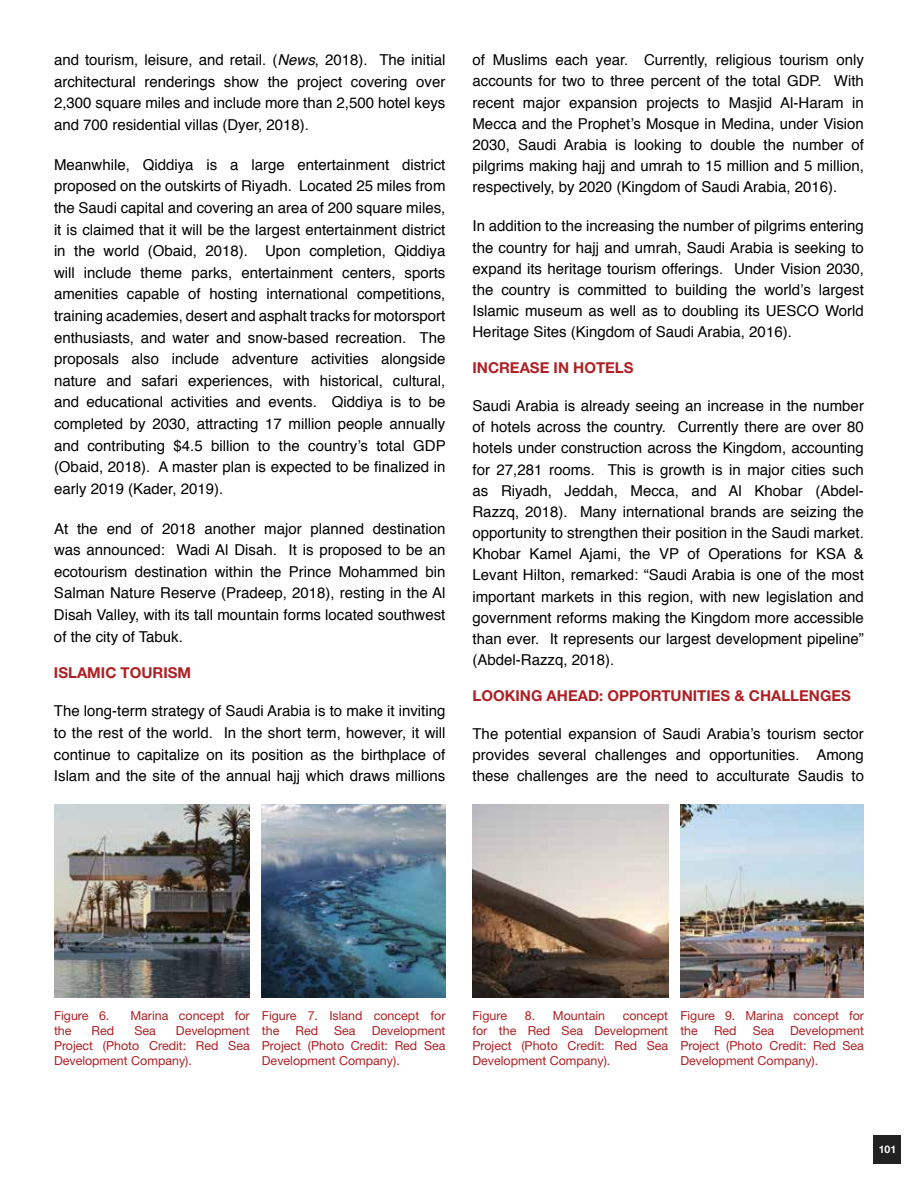
<style>
.page{position:relative;width:918px;height:1188px;background:#fff}
.page>*{position:absolute;margin:0;border:0;box-sizing:border-box;transform-origin:0 0}
.t1{font:15px/21.6px "Helvetica";color:#000;text-align:justify}
.t2{font:700 15px "Helvetica Neue LT Std";color:#ae2024}
.t3{font:12.45px/15px "Helvetica Neue LT Std";color:#ae2024;text-align:justify}
.t4{font:700 10.5px "Helvetica Neue LT Std";color:#fff}
.s1{font-style:italic}
</style>
<div class="page">
<div style="left:874px;top:1135px;width:27px;height:29px;background:#222"></div>
<img style="left:472px;top:804px;width:196px;height:194px">
<img style="left:54px;top:804px;width:196px;height:194px">
<img style="left:680px;top:804px;width:184px;height:194px">
<img style="left:262px;top:804px;width:184px;height:194px">
<p class="t1" style="left:54px;top:50px;width:393px">and tourism, leisure, and retail. (<span class="s1">News</span>, 2018). The initial architectural renderings show the project covering over 2,300 square miles and include more than 2,500 hotel keys and 700 residential villas (Dyer, 2018).</p>
<p class="t1" style="left:54px;top:154px;width:393px">Meanwhile, Qiddiya is a large entertainment district proposed on the outskirts of Riyadh. Located 25 miles from the Saudi capital and covering an area of 200 square miles, it is claimed that it will be the largest entertainment district in the world (Obaid, 2018). Upon completion, Qiddiya will include theme parks, entertainment centers, sports amenities capable of hosting international competitions, training academies, desert and asphalt tracks for motorsport enthusiasts, and water and snow-based recreation. The proposals also include adventure activities alongside nature and safari experiences, with historical, cultural, and educational activities and events. Qiddiya is to be completed by 2030, attracting 17 million people annually and contributing $4.5 billion to the country’s total GDP (Obaid, 2018). A master plan is expected to be finalized in early 2019 (Kader, 2019).</p>
<p class="t1" style="left:54px;top:518px;width:393px">At the end of 2018 another major planned destination was announced: Wadi Al Disah. It is proposed to be an ecotourism destination within the Prince Mohammed bin Salman Nature Reserve (Pradeep, 2018), resting in the Al Disah Valley, with its tall mountain forms located southwest of the city of Tabuk.</p>
<p class="t2" style="left:54px;top:664px;width:139px">ISLAMIC TOURISM</p>
<p class="t1" style="left:54px;top:701px;width:393px">The long-term strategy of Saudi Arabia is to make it inviting to the rest of the world. In the short term, however, it will continue to capitalize on its position as the birthplace of Islam and the site of the annual hajj which draws millions</p>
<p class="t1" style="left:472px;top:50px;width:393px;line-height:21.1px">of Muslims each year. Currently, religious tourism only accounts for two to three percent of the total GDP. With recent major expansion projects to Masjid Al-Haram in Mecca and the Prophet’s Mosque in Medina, under Vision 2030, Saudi Arabia is looking to double the number of pilgrims making hajj and umrah to 15 million and 5 million, respectively, by 2020 (Kingdom of Saudi Arabia, 2016).</p>
<p class="t1" style="left:472px;top:216px;width:393px;line-height:21.1px">In addition to the increasing the number of pilgrims entering the country for hajj and umrah, Saudi Arabia is seeking to expand its heritage tourism offerings. Under Vision 2030, the country is committed to building the world’s largest Islamic museum as well as to doubling its UESCO World Heritage Sites (Kingdom of Saudi Arabia, 2016).</p>
<p class="t2" style="left:472px;top:359px;width:163px">INCREASE IN HOTELS</p>
<p class="t1" style="left:472px;top:396px;width:393px;line-height:21.1px">Saudi Arabia is already seeing an increase in the number of hotels across the country. Currently there are over 80 hotels under construction across the Kingdom, accounting for 27,281 rooms. This is growth is in major cities such as Riyadh, Jeddah, Mecca, and Al Khobar (Abdel-Razzq, 2018). Many international brands are seizing the opportunity to strengthen their position in the Saudi market.<br>Khobar Kamel Ajami, the VP of Operations for KSA &amp; Levant Hilton, remarked: “Saudi Arabia is one of the most important markets in this region, with new legislation and government reforms making the Kingdom more accessible than ever. It represents our largest development pipeline” (Abdel-Razzq, 2018).</p>
<p class="t2" style="left:472px;top:687px;width:380px">LOOKING AHEAD: OPPORTUNITIES &amp; CHALLENGES</p>
<p class="t1" style="left:472px;top:723px;width:393px;line-height:21.1px">The potential expansion of Saudi Arabia’s tourism sector provides several challenges and opportunities. Among these challenges are the need to acculturate Saudis to</p>
<p class="t3" style="left:54px;top:1008px;width:57px">Figure 6.</p>
<p class="t3" style="left:130px;top:1008px;width:121px">Marina concept for</p>
<p class="t3" style="left:54px;top:1023px;width:19px">the</p>
<p class="t3" style="left:92px;top:1023px;width:24px">Red</p>
<p class="t3" style="left:134px;top:1023px;width:23px">Sea</p>
<p class="t3" style="left:54px;top:1023px;width:197px;text-indent:122px">Development Project (Photo Credit: Red Sea Development Company).</p>
<p class="t3" style="left:262px;top:1008px;width:185px">Figure 7. Island concept for the</p>
<p class="t3" style="left:296px;top:1023px;width:24px">Red</p>
<p class="t3" style="left:334px;top:1023px;width:23px">Sea</p>
<p class="t3" style="left:262px;top:1023px;width:185px;text-indent:110px">Development Project (Photo Credit: Red Sea Development Company).</p>
<p class="t3" style="left:472px;top:1008px;width:36px">Figure</p>
<p class="t3" style="left:525px;top:1008px;width:82px">8. Mountain</p>
<p class="t3" style="left:472px;top:1008px;width:197px;text-indent:150px">concept for the Red Sea Development Project (Photo Credit: Red Sea Development Company).</p>
<p class="t3" style="left:680px;top:1008px;width:185px">Figure 9. Marina concept for the</p>
<p class="t3" style="left:714px;top:1023px;width:24px">Red</p>
<p class="t3" style="left:753px;top:1023px;width:23px">Sea</p>
<p class="t3" style="left:680px;top:1023px;width:185px;text-indent:110px">Development Project (Photo Credit: Red Sea Development Company).</p>
<p class="t4" style="left:879px;top:1142px;width:19px">101</p>
</div>
